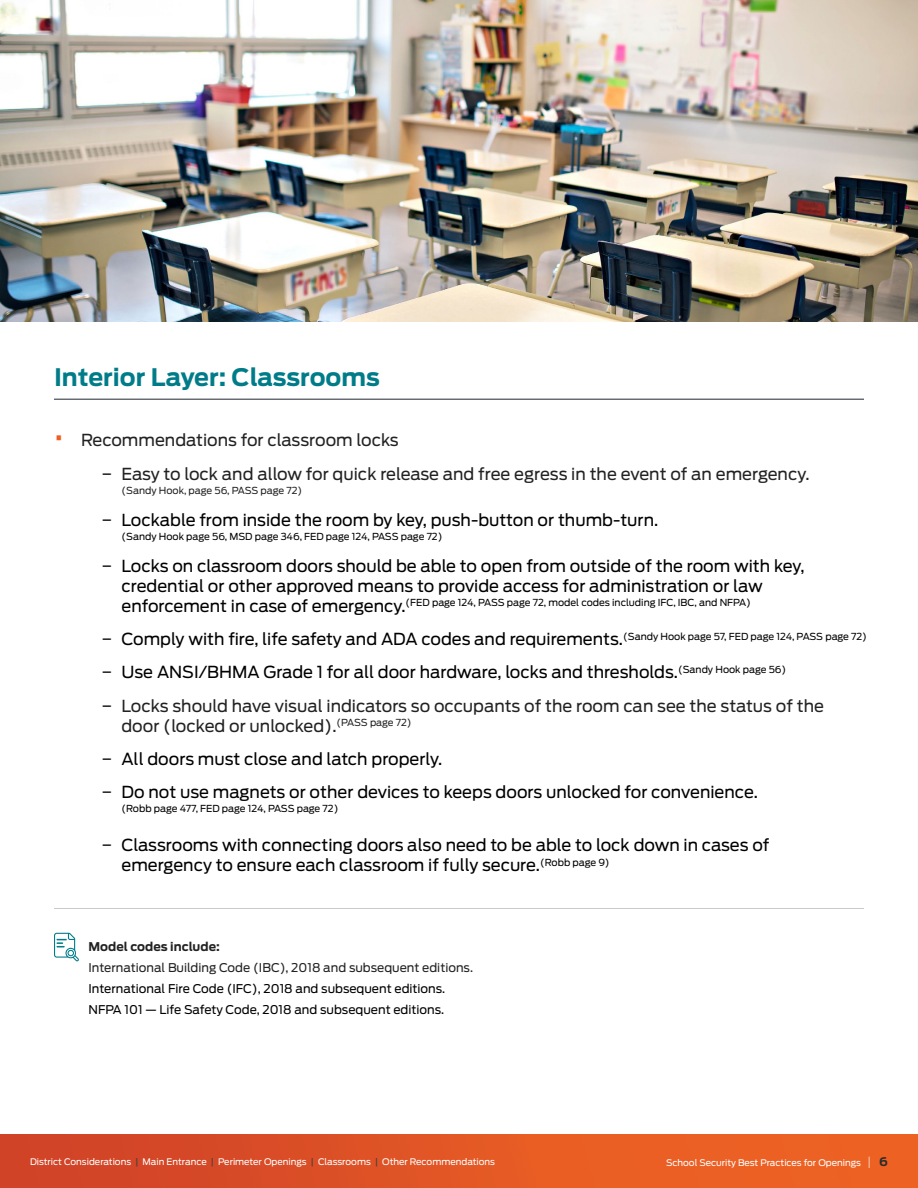
<style>
.page{position:relative;width:918px;height:1188px;background:#fff}
.page>*{position:absolute;margin:0;border:0;box-sizing:border-box;transform-origin:0 0}
.t1{font:700 24px "Antenna";color:#007c89}
.t2{font:16.5px/33.3px "Antenna";color:#000}
.t3{font:16.5px/33.3px "Antenna";color:#222}
.t4{font:12px/21.1px "Antenna";color:#000}
.t5{font:12px "Antenna";color:#222}
.t6{font:700 12px "Antenna";color:#222}
.t7{font:9.6px "Antenna";color:#000}
.t8{font:9.6px "Antenna";color:#222}
.t9{font:9px "Antenna";color:#fff}
.s1{font-size:27px;color:#f15d22}
.s2{color:#222}
.s3{font-size:16.5px}
.s4{color:#414042}
.s5{font-weight:200;font-size:12px}
.s6{font-weight:700;font-size:12px;color:#2c2c2c}
</style>
<div class="page">
<div style="left:0;top:1134px;width:918px;height:54px;background:linear-gradient(to right,#d04328,#f26723)"></div>
<hr style="left:54px;top:399px;width:810px;height:1px;background:#1d252d">
<img style="left:0;top:0;width:918px;height:322px">
<svg style="left:54px;top:933px;width:25px;height:28px"></svg>
<hr style="left:54px;top:908px;width:810px;height:1px;background:#1d252d">
<h1 class="t1" style="left:54px;top:361px;width:327px">Interior Layer: Classrooms</h1>
<p class="t3" style="left:101px;top:423px;width:710px;text-indent:-47px"><span class="s1">•</span> Recommendations for classroom locks<br>− Easy to lock and allow for quick release and free egress in the event of an emergency.</p>
<p class="t8" style="left:122px;top:484px;width:182px">(Sandy Hook, page 56, PASS page 72)</p>
<p class="t2" style="left:101px;top:503px;width:559px"><span class="s2">−</span> Lockable from inside the room by key, push-button or thumb-turn.</p>
<p class="t7" style="left:122px;top:530px;width:322px">(Sandy Hook page 56, MSD page 346, FED page 124, PASS page 72)</p>
<p class="t2" style="left:121px;top:556px;width:685px;line-height:19.8px;text-indent:-20px"><span class="s2">−</span> Locks on classroom doors should be able to open from outside of the room with key, credential or other approved means to provide access for administration or law</p>
<p class="t7" style="left:121px;top:596px;width:631px"><span class="s3">enforcement in case of emergency.</span>(FED page 124, PASS page 72, model codes including IFC, IBC, and NFPA)</p>
<p class="t2" style="left:101px;top:622px;width:767px"><span class="s2">−</span> Comply with fire, life safety and ADA codes and requirements.<sup>(Sandy</sup> <sup>Hook</sup> <sup>page</sup> <sup>57,</sup> <sup>FED</sup> <sup>page</sup> <sup>124,</sup> <sup>PASS</sup> <sup>page</sup> <sup>72) </sup><span class="s2">−</span> Use ANSI/BHMA Grade 1 for all door hardware, locks and thresholds.<sup>(Sandy</sup> <sup>Hook</sup> <sup>page</sup> <sup>56)<br></sup><span class="s2">− Locks should have visual indicators so occupants of the room can see the status of the</span></p>
<p class="t2" style="left:101px;top:709px;width:658px;text-indent:20px"><span class="s2">door (locked or unlocked).</span><sup>(PASS</sup> <sup>page</sup> <sup>72)<br></sup><span class="s2">−</span> All doors must close and latch properly.<br><span class="s2">−</span> Do not use magnets or other devices to keeps doors unlocked for convenience.</p>
<p class="t7" style="left:122px;top:803px;width:218px">(Robb page 477, FED page 124, PASS page 72)</p>
<p class="t2" style="left:121px;top:835px;width:650px;line-height:19.8px;text-indent:-20px"><span class="s2">−</span> Classrooms with connecting doors also need to be able to lock down in cases of emergency to ensure each classroom if fully secure.<sup>(Robb</sup> <sup>page</sup> <sup>9)</sup></p>
<p class="t6" style="left:89px;top:938px;width:133px">Model codes include:</p>
<p class="t5" style="left:89px;top:960px;width:386px">International Building Code (IBC), 2018 and subsequent editions.</p>
<p class="t4" style="left:89px;top:978px;width:358px">International Fire Code (IFC), 2018 and subsequent editions.<br>NFPA 101 — Life Safety Code, 2018 and subsequent editions.</p>
<p class="t9" style="left:30px;top:1156px;width:467px">District Considerations <span class="s4">|</span> Main Entrance <span class="s4">|</span> Perimeter Openings <span class="s4">|</span> Classrooms <span class="s4">|</span> Other Recommendations</p>
<p class="t9" style="left:666px;top:1156px;width:223px">School Security Best Practices for Openings <span class="s5">|</span> <span class="s6">6</span></p>
</div>
